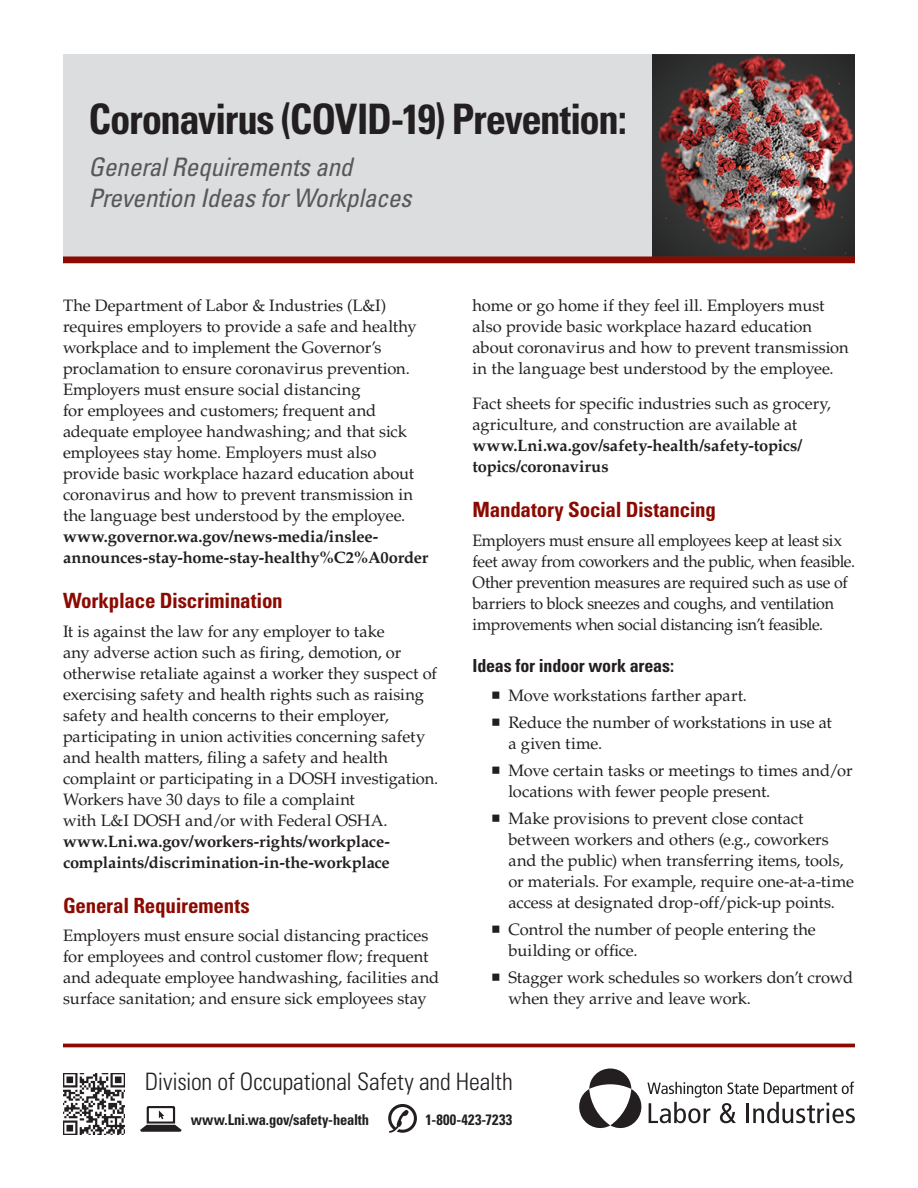
<style>
.page{position:relative;width:918px;height:1188px;background:#fff}
.page>*{position:absolute;margin:0;border:0;box-sizing:border-box;transform-origin:0 0}
.t1{font:700 condensed 42px "Univers LT Std";letter-spacing:-.035em;color:#231f20}
.Subtitle{font:italic condensed 25.5px/30.6px "Univers LT Std";letter-spacing:-.01em;color:#57585a}
.Footer_Title{font:300 condensed 24px "Univers LT Std";letter-spacing:-.01em;color:#231f20}
.Subhead_Level_1{font:700 condensed 21px "Univers LT Std";letter-spacing:-.01em;color:#8b0a02}
.Subhead_Level_2{font:700 condensed 18px "Univers LT Std";letter-spacing:-.01em;color:#231f20}
.Body_-_11{font:16.5px/21px "Palatino LT Std";letter-spacing:-.005em;color:#231f20}
.Footer_Contact_Info{font:700 condensed 15px "Univers LT Std";letter-spacing:-.005em;color:#231f20}
.Footer_Contact_Info-2{font:700 condensed 15px "Univers LT Std";letter-spacing:.02em;color:#231f20}
.s1{font-weight:700}
</style>
<div class="page">
<svg style="left:579px;top:1069px;width:276px;height:59px"></svg>
<img style="left:63px;top:1073px;width:62px;height:62px">
<svg style="left:140px;top:1106px;width:41px;height:26px"></svg>
<svg style="left:388px;top:1104px;width:29px;height:29px"></svg>
<div style="left:63px;top:54px;width:589px;height:202px;background:#dcdddf"></div>
<img style="left:652px;top:54px;width:203px;height:202px">
<div style="left:63px;top:256px;width:792px;height:7px;background:#8b0a02"></div>
<hr style="left:63px;top:1044px;width:792px;height:3px;background:#8b0a02">
<h1 class="t1" style="left:88px;top:93px;width:540px">Coronavirus (COVID-19) Prevention:</h1>
<h2 class="Subtitle" style="left:88px;top:152px;width:325px">General Requirements and<br>Prevention Ideas for Workplaces</h2>
<p class="Body_-_11" style="left:63px;top:295px;width:367px">The Department of Labor &amp; Industries (L&amp;I) requires employers to provide a safe and healthy workplace and to implement the Governor’s proclamation to ensure coronavirus prevention.<br>Employers must ensure social distancing<br>for employees and customers; frequent and adequate employee handwashing; and that sick employees stay home. Employers must also provide basic workplace hazard education about coronavirus and how to prevent transmission in the language best understood by the employee. <span class="s1">www.governor.wa.gov/news-media/inslee&shy;announces-stay-home-stay-healthy%C2%A0order</span></p>
<h3 class="Subhead_Level_1" style="left:63px;top:588px;width:221px">Workplace Discrimination</h3>
<p class="Body_-_11" style="left:63px;top:621px;width:377px">It is against the law for any employer to take<br>any adverse action such as firing, demotion, or otherwise retaliate against a worker they suspect of exercising safety and health rights such as raising safety and health concerns to their employer, participating in union activities concerning safety and health matters, filing a safety and health complaint or participating in a DOSH investigation.<br>Workers have 30 days to file a complaint<br>with L&amp;I DOSH and/or with Federal OSHA. <span class="s1">www.Lni.wa.gov/workers-rights/workplace&shy;complaints/discrimination-in-the-workplace</span></p>
<h3 class="Subhead_Level_1" style="left:63px;top:892px;width:188px">General Requirements</h3>
<p class="Body_-_11" style="left:63px;top:925px;width:378px">Employers must ensure social distancing practices for employees and control customer flow; frequent and adequate employee handwashing, facilities and surface sanitation; and ensure sick employees stay</p>
<p class="Body_-_11" style="left:472px;top:295px;width:378px">home or go home if they feel ill. Employers must also provide basic workplace hazard education about coronavirus and how to prevent transmission in the language best understood by the employee.</p>
<p class="Body_-_11" style="left:472px;top:393px;width:360px">Fact sheets for specific industries such as grocery, agriculture, and construction are available at <span class="s1">www.Lni.wa.gov/safety-health/safety-topics/ topics/coronavirus</span></p>
<h3 class="Subhead_Level_1" style="left:472px;top:497px;width:245px">Mandatory Social Distancing</h3>
<p class="Body_-_11" style="left:472px;top:530px;width:384px">Employers must ensure all employees keep at least six feet away from coworkers and the public, when feasible.<br>Other prevention measures are required such as use of barriers to block sneezes and coughs, and ventilation improvements when social distancing isn’t feasible.</p>
<h4 class="Subhead_Level_2" style="left:472px;top:655px;width:203px">Ideas for indoor work areas:</h4>
<p class="Body_-_11" style="left:508px;top:685px;width:240px">Move workstations farther apart.</p>
<p class="Body_-_11" style="left:508px;top:712px;width:325px">Reduce the number of workstations in use at a given time.</p>
<p class="Body_-_11" style="left:508px;top:760px;width:346px">Move certain tasks or meetings to times and/or locations with fewer people present.</p>
<p class="Body_-_11" style="left:508px;top:808px;width:347px">Make provisions to prevent close contact between workers and others (e.g., coworkers and the public) when transferring items, tools, or materials. For example, require one-at-a-time access at designated drop-off/pick-up points.</p>
<p class="Body_-_11" style="left:508px;top:919px;width:309px">Control the number of people entering the building or office.</p>
<p class="Body_-_11" style="left:508px;top:967px;width:346px">Stagger work schedules so workers don’t crowd when they arrive and leave work.</p>
<p class="Footer_Title" style="left:145px;top:1067px;width:369px">Division of Occupational Safety and Health</p>
<p class="Footer_Contact_Info" style="left:191px;top:1111px;width:180px">www.Lni.wa.gov/safety-health</p>
<p class="Footer_Contact_Info-2" style="left:425px;top:1111px;width:88px">1-800-423-7233</p>
</div>
